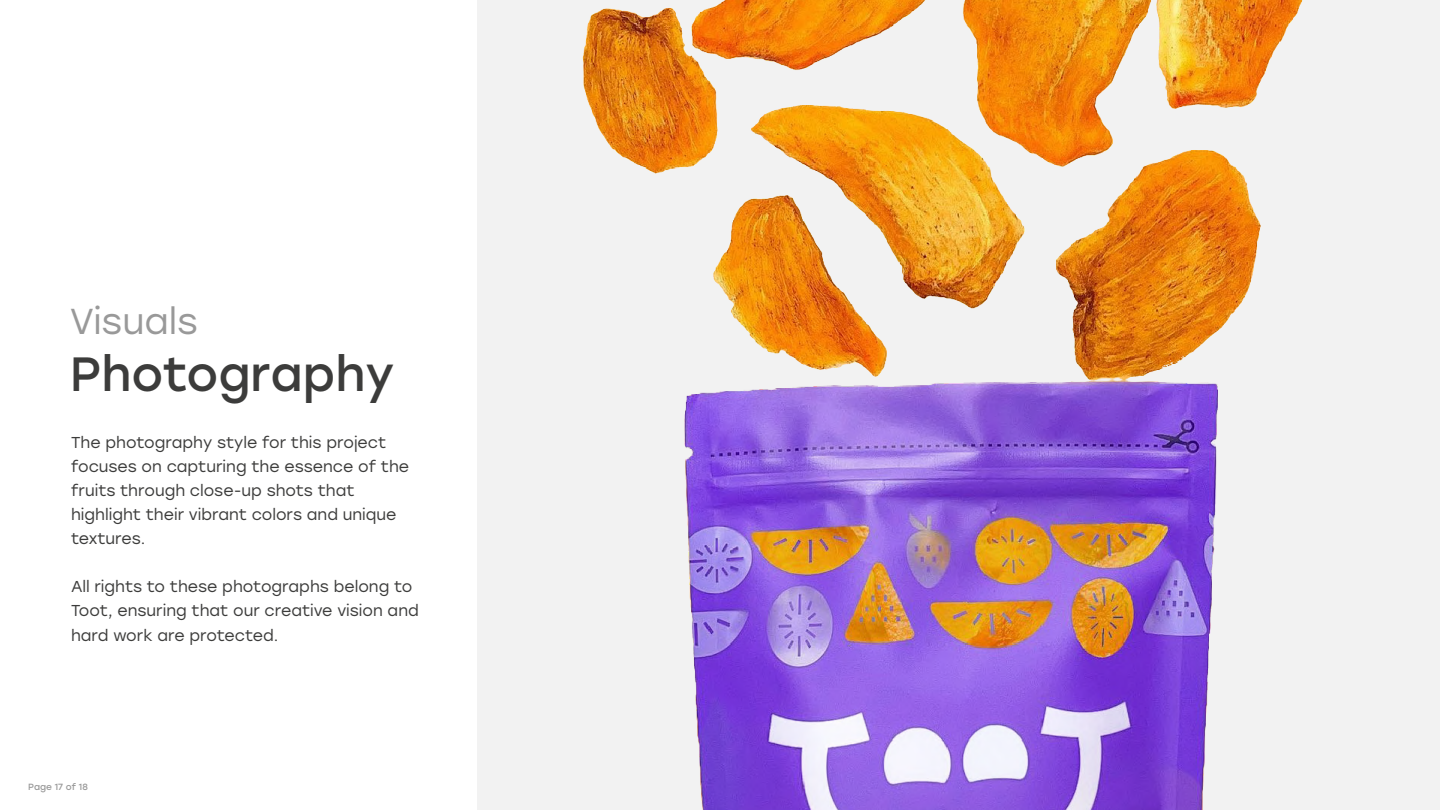
<style>
.page{position:relative;width:1440px;height:810px;background:#fff}
.page>*{position:absolute;margin:0;border:0;box-sizing:border-box;transform-origin:0 0}
.t1{font:48px "Stolzl";color:#3c3c3b}
.t2{font:36px "Stolzl";color:#999}
.t3{font:15.75px/24px "Stolzl";color:#3c3c3b}
.t4{font:9px "Stolzl";color:#999}
</style>
<div class="page">
<img style="left:478px;top:0;width:962px;height:810px">
<h2 class="t2" style="left:70px;top:296px;width:130px">Visuals</h2>
<h1 class="t1" style="left:70px;top:340px;width:326px">Photography</h1>
<p class="t3" style="left:71px;top:430px;width:340px">The photography style for this project focuses on capturing the essence of the fruits through close-up shots that highlight their vibrant colors and unique textures.</p>
<p class="t3" style="left:71px;top:574px;width:349px">All rights to these photographs belong to<br>Toot, ensuring that our creative vision and hard work are protected.</p>
<p class="t4" style="left:28px;top:781px;width:61px">Page 17 of 18</p>
</div>
